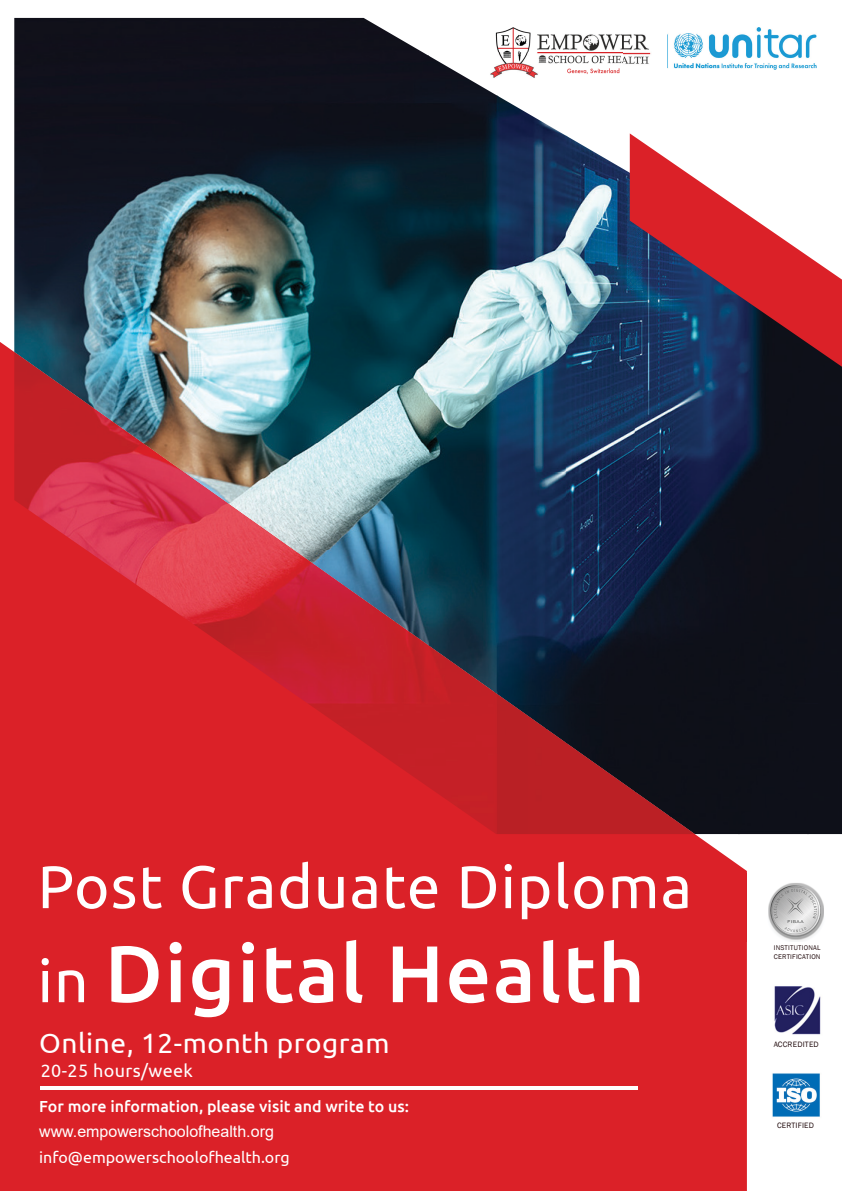
<style>
.page{position:relative;width:842px;height:1191px;background:#fff}
.page>*{position:absolute;margin:0;border:0;box-sizing:border-box;transform-origin:0 0}
.t1{font:500 80.3px "Ubuntu";letter-spacing:.02em;color:#fff}
.t2{font:60px "Ubuntu";letter-spacing:.02em;color:#fff}
.t3{font:28px "Ubuntu";letter-spacing:.02em;color:#fff}
.t4{font:18px "Ubuntu";letter-spacing:.02em;color:#fff}
.t5{font:500 16px "Ubuntu";color:#fff}
.t6{font:16px "Ubuntu";color:#fff}
.t7{font:16px "Arial";color:#fff}
.t8{font:8px "Franklin Gothic";letter-spacing:.025em;color:#240e10}
.t9{font:7px/9px "Franklin Gothic";letter-spacing:.03em;color:#240e10}
.s1{font-weight:400;font-size:60px}
</style>
<div class="page">
<div style="left:0;top:342px;width:747px;height:849px;background:#db2128"></div>
<hr style="left:41px;top:1086px;width:597px;height:4px;background:#fff">
<img style="left:14px;top:18px;width:414px;height:334px">
<img style="left:428px;top:55px;width:69px;height:297px">
<img style="left:497px;top:95px;width:69px;height:257px">
<img style="left:566px;top:135px;width:64px;height:217px">
<img style="left:695px;top:367px;width:43px;height:467px">
<img style="left:738px;top:367px;width:69px;height:467px">
<div style="left:807px;top:367px;width:35px;height:467px;background:#0e1019"></div>
<img style="left:14px;top:352px;width:681px;height:482px">
<svg style="left:630px;top:133px;width:212px;height:234px"></svg>
<img style="left:488px;top:27px;width:163px;height:54px">
<img style="left:667px;top:28px;width:150px;height:41px">
<img style="left:774px;top:986px;width:47px;height:49px">
<img style="left:772px;top:1073px;width:48px;height:44px">
<img style="left:768px;top:883px;width:56px;height:58px">
<h2 class="t2" style="left:38px;top:850px;width:656px">Post Graduate Diploma</h2>
<h1 class="t1" style="left:38px;top:922px;width:608px"><span class="s1">in</span> Digital Health</h1>
<h3 class="t3" style="left:39px;top:1025px;width:352px">Online, 12-month program</h3>
<p class="t4" style="left:41px;top:1059px;width:154px">20-25 hours/week</p>
<p class="t5" style="left:39px;top:1095px;width:371px">For more information, please visit and write to us:</p>
<p class="t7" style="left:39px;top:1120px;width:236px">www.empowerschoolofhealth.org</p>
<p class="t6" style="left:39px;top:1147px;width:252px">info@empowerschoolofhealth.org</p>
<p class="t9" style="left:774px;top:943px;width:48px">INSTITUTIONAL<br>CERTIFICATION</p>
<p class="t8" style="left:774px;top:1039px;width:47px">ACCREDITED</p>
<p class="t8" style="left:777px;top:1120px;width:38px">CERTIFIED</p>
</div>
